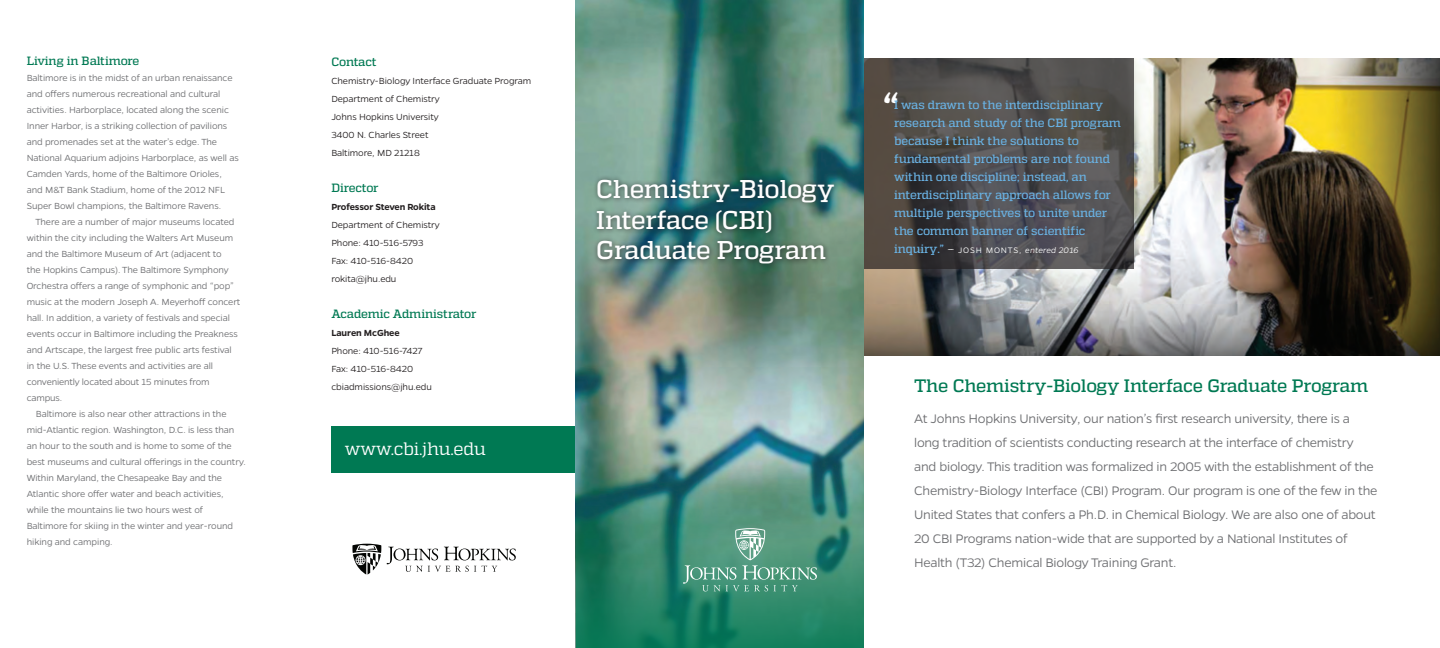
<style>
.page{position:relative;width:1440px;height:648px;background:#fff}
.page>*{position:absolute;margin:0;border:0;box-sizing:border-box;transform-origin:0 0}
.t1{font:500 48px "Quadon";color:#fff}
.t2{font:500 25.7px/30.8px "Quadon";letter-spacing:-.015em;color:#fff}
.t3{font:500 18px "Quadon";letter-spacing:-.015em;color:#007953}
.t4{font:18px "Quadon";letter-spacing:-.005em;color:#fff}
.t5{font:300 14px/24px "Gentona";letter-spacing:-.02em;color:#6c6d70}
.t6{font:500 12px/18px "Quadon";letter-spacing:-.015em;color:#69b1e2}
.t7{font:500 12px "Quadon";letter-spacing:-.015em;color:#007953}
.t8{font:300 10px/16px "Gentona";letter-spacing:-.01em;color:#6c6d70}
.t9{font:300 10px/18px "Gentona";letter-spacing:-.01em;color:#231f20}
.t10{font:600 10px "Gentona";letter-spacing:-.01em;color:#231f20}
.t11{font:300 9px "Gentona";letter-spacing:.085em;color:#fff}
.s1{font-family:"Quadon";font-weight:500;font-size:12px;color:#69b1e2}
.s2{font-style:italic}
</style>
<div class="page">
<img style="left:863px;top:58px;width:577px;height:298px">
<svg style="left:863px;top:59px;width:271px;height:210px"></svg>
<div style="left:331px;top:427px;width:245px;height:46px;background:#007953"></div>
<img style="left:575px;top:0;width:288px;height:648px">
<img style="left:576px;top:171px;width:288px;height:477px">
<svg style="left:683px;top:528px;width:134px;height:63px"></svg>
<svg style="left:352px;top:544px;width:29px;height:31px"></svg>
<svg style="left:387px;top:547px;width:129px;height:25px"></svg>
<p class="t7" style="left:27px;top:54px;width:114px">Living in Baltimore</p>
<p class="t8" style="left:27px;top:70px;width:214px">Baltimore is in the midst of an urban renaissance and offers numerous recreational and cultural activities. Harborplace, located along the scenic Inner Harbor, is a striking collection of pavilions and promenades set at the water’s edge. The National Aquarium adjoins Harborplace, as well as Camden Yards, home of the Baltimore Orioles, and M&amp;T Bank Stadium, home of the 2012 NFL Super Bowl champions, the Baltimore Ravens.</p>
<p class="t8" style="left:27px;top:214px;width:215px;text-indent:9px">There are a number of major museums located within the city including the Walters Art Museum and the Baltimore Museum of Art (adjacent to<br>the Hopkins Campus). The Baltimore Symphony Orchestra offers a range of symphonic and “pop” music at the modern Joseph A. Meyerhoff concert hall. In addition, a variety of festivals and special events occur in Baltimore including the Preakness and Artscape, the largest free public arts festival in the U.S. These events and activities are all conveniently located about 15 minutes from campus.</p>
<p class="t8" style="left:27px;top:406px;width:221px;text-indent:9px">Baltimore is also near other attractions in the mid-Atlantic region. Washington, D.C. is less than an hour to the south and is home to some of the best museums and cultural offerings in the country.<br>Within Maryland, the Chesapeake Bay and the Atlantic shore offer water and beach activities, while the mountains lie two hours west of Baltimore for skiing in the winter and year-round hiking and camping.</p>
<p class="t7" style="left:331px;top:55px;width:47px">Contact</p>
<p class="t9" style="left:331px;top:71px;width:201px">Chemistry-Biology Interface Graduate Program<br>Department of Chemistry<br>Johns Hopkins University<br>3400 N. Charles Street<br>Baltimore, MD 21218</p>
<p class="t7" style="left:331px;top:181px;width:49px">Director</p>
<p class="t10" style="left:331px;top:201px;width:106px">Professor Steven Rokita</p>
<p class="t9" style="left:331px;top:215px;width:110px">Department of Chemistry<br>Phone: 410-516-5793<br>Fax: 410-516-8420 rokita@jhu.edu</p>
<p class="t7" style="left:331px;top:307px;width:147px">Academic Administrator</p>
<p class="t10" style="left:331px;top:327px;width:70px">Lauren McGhee</p>
<p class="t9" style="left:331px;top:341px;width:102px">Phone: 410-516-7427<br>Fax: 410-516-8420 cbiadmissions@jhu.edu</p>
<h3 class="t4" style="left:345px;top:439px;width:143px">www.cbi.jhu.edu</h3>
<h2 class="t2" style="left:596px;top:173px;width:240px">Chemistry-Biology<br>Interface (CBI)<br>Graduate Program</h2>
<h1 class="t1" style="left:883px;top:82px;width:18px">“</h1>
<p class="t6" style="left:894px;top:96px;width:228px">I was drawn to the interdisciplinary research and study of the CBI program because I think the solutions to fundamental problems are not found within one discipline; instead, an interdisciplinary approach allows for multiple perspectives to unite under the common banner of scientific</p>
<p class="t11" style="left:894px;top:245px;width:186px"><span class="s1">inquiry.”</span> --- JOSH MONTS, <span class="s2">entered 2016</span></p>
<h3 class="t3" style="left:914px;top:375px;width:456px">The Chemistry-Biology Interface Graduate Program</h3>
<p class="t5" style="left:914px;top:407px;width:465px">At Johns Hopkins University, our nation’s first research university, there is a long tradition of scientists conducting research at the interface of chemistry and biology. This tradition was formalized in 2005 with the establishment of the Chemistry-Biology Interface (CBI) Program. Our program is one of the few in the United States that confers a Ph.D. in Chemical Biology. We are also one of about 20 CBI Programs nation-wide that are supported by a National Institutes of Health (T32) Chemical Biology Training Grant.</p>
</div>
